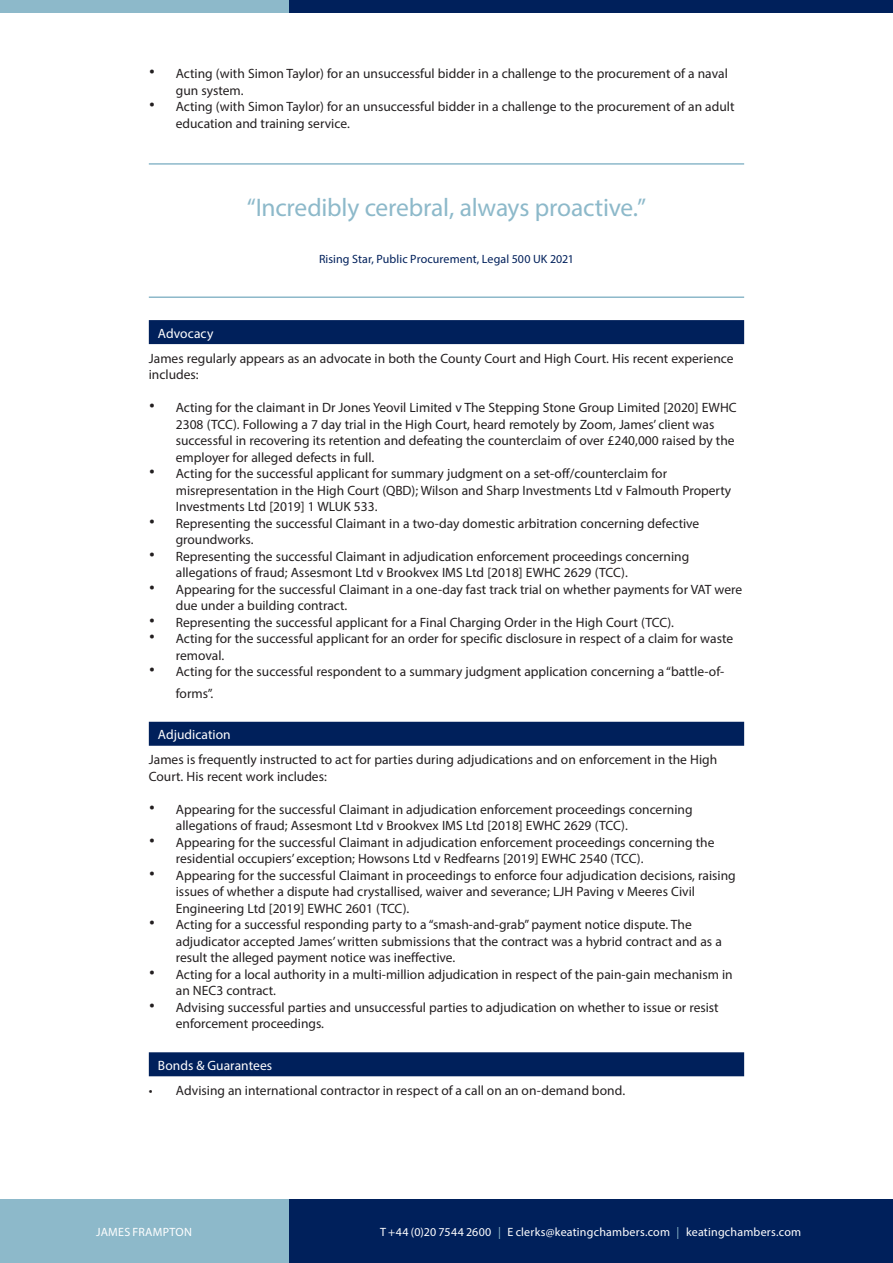
<style>
.page{position:relative;width:893px;height:1263px;background:#fff}
.page>*{position:absolute;margin:0;border:0;box-sizing:border-box;transform-origin:0 0}
.t1{font:25.5px "Myriad Pro";letter-spacing:-.01em;color:#8db9ca}
.t2{font:13.5px/16.5px "Myriad Pro";color:#231f20}
.t3{font:13.5px "Myriad Pro";letter-spacing:.005em;color:#fff}
.t4{font:12px "Myriad Pro";letter-spacing:.02em;color:#fff}
.t5{font:12px "Myriad Pro";letter-spacing:.005em;color:#00205b}
.s1{font-family:"Helvetica";font-size:18px}
.s2{color:#8db9ca}
</style>
<div class="page">
<div style="left:288px;top:1199px;width:605px;height:64px;background:#00205b"></div>
<div style="left:0;top:1199px;width:288px;height:64px;background:#8db9ca"></div>
<div style="left:289px;top:0;width:604px;height:13px;background:#00205b"></div>
<div style="left:0;top:0;width:289px;height:13px;background:#8db9ca"></div>
<hr style="left:149px;top:163px;width:595px;height:2px;background:#8db9ca">
<hr style="left:149px;top:296px;width:595px;height:2px;background:#8db9ca">
<div style="left:149px;top:320px;width:595px;height:24px;background:#00205b"></div>
<div style="left:149px;top:722px;width:595px;height:24px;background:#00205b"></div>
<div style="left:149px;top:1052px;width:595px;height:24px;background:#00205b"></div>
<p class="t2" style="left:176px;top:65px;width:553px;text-indent:-27px"><span class="s1">•</span> Acting (with Simon Taylor) for an unsuccessful bidder in a challenge to the procurement of a naval gun system.</p>
<p class="t2" style="left:176px;top:98px;width:560px;text-indent:-27px"><span class="s1">•</span> Acting (with Simon Taylor) for an unsuccessful bidder in a challenge to the procurement of an adult education and training service.</p>
<p class="t1" style="left:247px;top:191px;width:401px">“Incredibly cerebral, always proactive.”</p>
<p class="t5" style="left:319px;top:251px;width:256px">Rising Star, Public Procurement, Legal 500 UK 2021</p>
<p class="t3" style="left:158px;top:325px;width:57px">Advocacy</p>
<p class="t2" style="left:149px;top:350px;width:586px">James regularly appears as an advocate in both the County Court and High Court. His recent experience includes:</p>
<p class="t2" style="left:176px;top:399px;width:562px;text-indent:-27px"><span class="s1">•</span> Acting for the claimant in Dr Jones Yeovil Limited v The Stepping Stone Group Limited [2020] EWHC 2308 (TCC). Following a 7 day trial in the High Court, heard remotely by Zoom, James’ client was successful in recovering its retention and defeating the counterclaim of over £240,000 raised by the employer for alleged defects in full.</p>
<p class="t2" style="left:176px;top:465px;width:557px;text-indent:-27px"><span class="s1">•</span> Acting for the successful applicant for summary judgment on a set-off/counterclaim for misrepresentation in the High Court (QBD); Wilson and Sharp Investments Ltd v Falmouth Property<br>Investments Ltd [2019] 1 WLUK 533.</p>
<p class="t2" style="left:176px;top:515px;width:525px;text-indent:-27px"><span class="s1">•</span> Representing the successful Claimant in a two-day domestic arbitration concerning defective groundworks.</p>
<p class="t2" style="left:176px;top:548px;width:515px;text-indent:-27px"><span class="s1">•</span> Representing the successful Claimant in adjudication enforcement proceedings concerning allegations of fraud; Assesmont Ltd v Brookvex IMS Ltd [2018] EWHC 2629 (TCC).</p>
<p class="t2" style="left:176px;top:581px;width:568px;text-indent:-27px"><span class="s1">•</span> Appearing for the successful Claimant in a one-day fast track trial on whether payments for VAT were due under a building contract.</p>
<p class="t2" style="left:149px;top:614px;width:527px"><span class="s1">•</span> Representing the successful applicant for a Final Charging Order in the High Court (TCC).</p>
<p class="t2" style="left:176px;top:630px;width:559px;text-indent:-27px"><span class="s1">•</span> Acting for the successful applicant for an order for specific disclosure in respect of a claim for waste removal.</p>
<p class="t2" style="left:176px;top:661px;width:550px;line-height:21.6px;text-indent:-27px"><span class="s1">•</span> Acting for the successful respondent to a summary judgment application concerning a “battle-of&shy;forms”.</p>
<p class="t3" style="left:158px;top:726px;width:74px">Adjudication</p>
<p class="t2" style="left:149px;top:751px;width:570px">James is frequently instructed to act for parties during adjudications and on enforcement in the High<br>Court. His recent work includes:</p>
<p class="t2" style="left:176px;top:801px;width:518px;text-indent:-27px"><span class="s1">•</span> Appearing for the successful Claimant in adjudication enforcement proceedings concerning allegations of fraud; Assesmont Ltd v Brookvex IMS Ltd [2018] EWHC 2629 (TCC).</p>
<p class="t2" style="left:176px;top:834px;width:540px;text-indent:-27px"><span class="s1">•</span> Appearing for the successful Claimant in adjudication enforcement proceedings concerning the residential occupiers’ exception; Howsons Ltd v Redfearns [2019] EWHC 2540 (TCC).</p>
<p class="t2" style="left:176px;top:867px;width:561px;text-indent:-27px"><span class="s1">•</span> Appearing for the successful Claimant in proceedings to enforce four adjudication decisions, raising issues of whether a dispute had crystallised, waiver and severance; LJH Paving v Meeres Civil<br>Engineering Ltd [2019] EWHC 2601 (TCC).</p>
<p class="t2" style="left:176px;top:916px;width:548px;text-indent:-27px"><span class="s1">•</span> Acting for a successful responding party to a “smash-and-grab” payment notice dispute. The adjudicator accepted James’ written submissions that the contract was a hybrid contract and as a result the alleged payment notice was ineffective.</p>
<p class="t2" style="left:176px;top:966px;width:558px;text-indent:-27px"><span class="s1">•</span> Acting for a local authority in a multi-million adjudication in respect of the pain-gain mechanism in an NEC3 contract.</p>
<p class="t2" style="left:176px;top:999px;width:544px;text-indent:-27px"><span class="s1">•</span> Advising successful parties and unsuccessful parties to adjudication on whether to issue or resist enforcement proceedings.</p>
<p class="t3" style="left:158px;top:1057px;width:116px">Bonds &amp; Guarantees</p>
<p class="t2" style="left:149px;top:1082px;width:478px">• Advising an international contractor in respect of a call on an on-demand bond.</p>
<p class="t4" style="left:96px;top:1224px;width:97px">JAMES FRAMPTON</p>
<p class="t4" style="left:380px;top:1224px;width:423px">T +44 (0)20 7544 2600 <span class="s2">|</span> E clerks@keatingchambers.com <span class="s2">|</span> keatingchambers.com</p>
</div>
